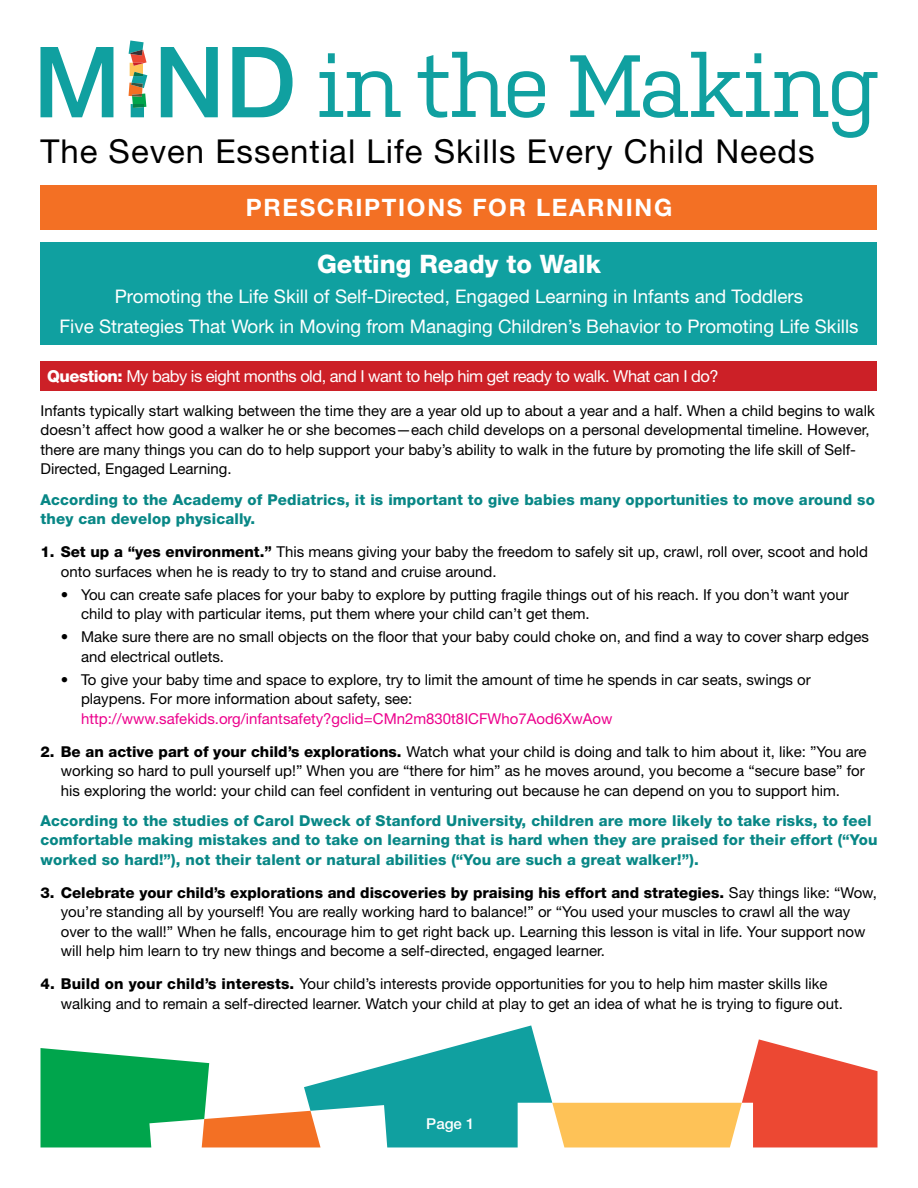
<style>
.page{position:relative;width:918px;height:1188px;background:#fff}
.page>*{position:absolute;margin:0;border:0;box-sizing:border-box;transform-origin:0 0}
.t1{font:33px "Helvetica Neue LT Std";letter-spacing:.03em;color:#000}
.t2{font:800 25.5px "Helvetica Neue LT Std";color:#fff}
.t3{font:700 24px "Helvetica Neue LT Std";letter-spacing:.07em;color:#fff}
.t4{font:18.75px/30.2px "Helvetica Neue LT Std";color:#fff;text-align:center}
.t5{font:16.5px "Helvetica Neue LT Std";letter-spacing:-.03em;color:#fff}
.t6{font:15px/19.5px "Helvetica Neue LT Std";color:#000}
.t7{font:800 15px/19.5px "Helvetica Neue LT Std";letter-spacing:.01em;color:#088786}
.t8{font:15px "Helvetica Neue LT Std";color:#ec008c}
.t9{font:500 15px "Helvetica Neue LT Std";color:#fff}
.s1{font-weight:800}
</style>
<div class="page">
<svg style="left:41px;top:1025px;width:837px;height:123px"></svg>
<div style="left:40px;top:243px;width:838px;height:102px;background:#10a0a0"></div>
<div style="left:40px;top:186px;width:838px;height:44px;background:#f37024"></div>
<svg style="left:320px;top:53px;width:81px;height:64px"></svg>
<svg style="left:418px;top:52px;width:127px;height:66px"></svg>
<svg style="left:570px;top:52px;width:307px;height:86px"></svg>
<svg style="left:40px;top:47px;width:73px;height:70px"></svg>
<svg style="left:161px;top:47px;width:57px;height:70px"></svg>
<svg style="left:232px;top:47px;width:61px;height:70px"></svg>
<svg style="left:129px;top:40px;width:18px;height:77px"></svg>
<div style="left:40px;top:362px;width:838px;height:30px;background:#cc2027"></div>
<h1 class="t1" style="left:40px;top:132px;width:776px">The Seven Essential Life Skills Every Child Needs</h1>
<h3 class="t3" style="left:246px;top:193px;width:428px">PRESCRIPTIONS FOR LEARNING</h3>
<h2 class="t2" style="left:317px;top:249px;width:285px">Getting Ready to Walk</h2>
<p class="t4" style="left:59px;top:281px;width:801px">Promoting the Life Skill of Self-Directed, Engaged Learning in Infants and Toddlers<br>Five Strategies That Work in Moving from Managing Children’s Behavior to Promoting Life Skills</p>
<p class="t5" style="left:47px;top:367px;width:673px"><span class="s1">Question:</span> My baby is eight months old, and I want to help him get ready to walk. What can I do?</p>
<p class="t6" style="left:40px;top:400px;width:836px">Infants typically start walking between the time they are a year old up to about a year and a half. When a child begins to walk doesn’t affect how good a walker he or she becomes—each child develops on a personal developmental timeline. However, there are many things you can do to help support your baby’s ability to walk in the future by promoting the life skill of Self-Directed, Engaged Learning.</p>
<p class="t7" style="left:40px;top:489px;width:836px">According to the Academy of Pediatrics, it is important to give babies many opportunities to move around so they can develop physically.</p>
<p class="t6" style="left:61px;top:542px;width:809px;text-indent:-20px"><span class="s1">1. Set up a “yes environment.”</span> This means giving your baby the freedom to safely sit up, crawl, roll over, scoot and hold onto surfaces when he is ready to try to stand and cruise around.</p>
<p class="t6" style="left:81px;top:584px;width:769px;text-indent:-20px">• You can create safe places for your baby to explore by putting fragile things out of his reach. If you don’t want your child to play with particular items, put them where your child can’t get them.</p>
<p class="t6" style="left:81px;top:627px;width:789px;text-indent:-20px">• Make sure there are no small objects on the floor that your baby could choke on, and find a way to cover sharp edges and electrical outlets.</p>
<p class="t6" style="left:81px;top:669px;width:731px;text-indent:-20px">• To give your baby time and space to explore, try to limit the amount of time he spends in car seats, swings or playpens. For more information about safety, see:</p>
<p class="t8" style="left:81px;top:709px;width:533px">http://www.safekids.org/infantsafety?gclid=CMn2m830t8ICFWho7Aod6XwAow</p>
<p class="t6" style="left:61px;top:741px;width:807px;text-align:justify;text-indent:-20px"><span class="s1">2. Be an active part of your child’s explorations.</span> Watch what your child is doing and talk to him about it, like: ”You are working so hard to pull yourself up!” When you are “there for him” as he moves around, you become a “secure base” for his exploring the world: your child can feel confident in venturing out because he can depend on you to support him.</p>
<p class="t7" style="left:40px;top:811px;width:838px">According to the studies of Carol Dweck of Stanford University, children are more likely to take risks, to feel comfortable making mistakes and to take on learning that is hard when they are praised for their effort (“You worked so hard!”), not their talent or natural abilities (“You are such a great walker!”).</p>
<p class="t6" style="left:61px;top:883px;width:818px;text-indent:-20px"><span class="s1">3. Celebrate your child’s explorations and discoveries by praising his effort and strategies.</span> Say things like: “Wow, you’re standing all by yourself! You are really working hard to balance!” or “You used your muscles to crawl all the way over to the wall!” When he falls, encourage him to get right back up. Learning this lesson is vital in life. Your support now will help him learn to try new things and become a self-directed, engaged learner.</p>
<p class="t6" style="left:61px;top:974px;width:784px;text-indent:-20px"><span class="s1">4. Build on your child’s interests.</span> Your child’s interests provide opportunities for you to help him master skills like walking and to remain a self-directed learner. Watch your child at play to get an idea of what he is trying to figure out.</p>
<p class="t9" style="left:426px;top:1115px;width:50px">Page 1</p>
</div>
